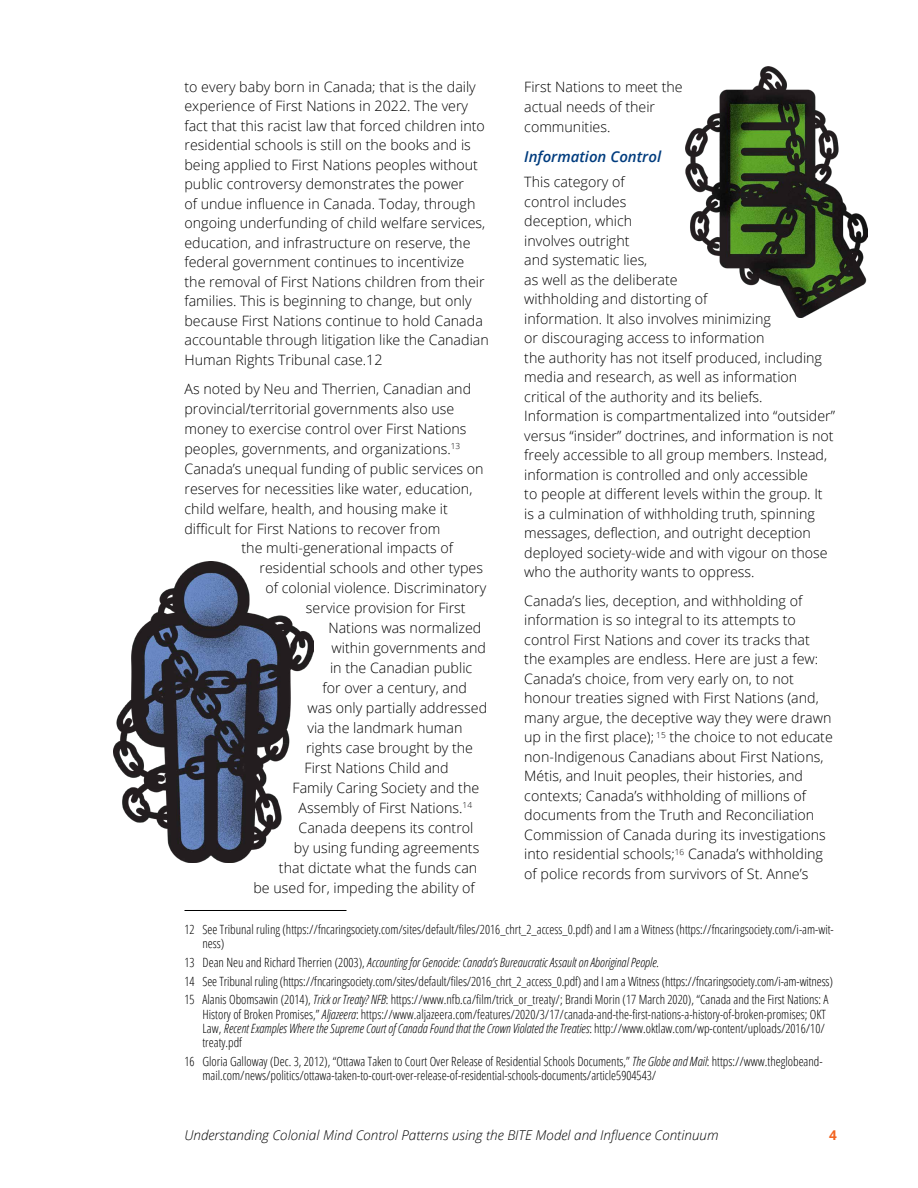
<style>
.page{position:relative;width:918px;height:1188px;background:#fff}
.page>*{position:absolute;margin:0;border:0;box-sizing:border-box;transform-origin:0 0}
.t1{font:italic 600 15px "Open Sans";color:#003c7e}
.t2{font:300 14.25px/19.5px "Open Sans";color:#000}
.t3{font:italic 300 13.5px "Open Sans";color:#000}
.t4{font:700 13.5px "Open Sans";color:#f26522}
.t5{font:300 condensed 12.75px/14.2px "Open Sans";color:#000}
.s1{font-style:italic}
</style>
<div class="page">
<hr style="left:184px;top:910px;width:162px;height:1px;background:#000">
<img style="left:113px;top:562px;width:201px;height:301px">
<img style="left:685px;top:67px;width:183px;height:250px">
<p class="t2" style="left:184px;top:77px;width:306px">to every baby born in Canada; that is the daily experience of First Nations in 2022. The very fact that this racist law that forced children into residential schools is still on the books and is being applied to First Nations peoples without public controversy demonstrates the power<br>of undue influence in Canada. Today, through ongoing underfunding of child welfare services, education, and infrastructure on reserve, the federal government continues to incentivize the removal of First Nations children from their families. This is beginning to change, but only because First Nations continue to hold Canada accountable through litigation like the Canadian Human Rights Tribunal case.12</p>
<p class="t2" style="left:184px;top:378px;width:288px">As noted by Neu and Therrien, Canadian and</p>
<p class="t2" style="left:184px;top:398px;width:271px">provincial/territorial governments also use</p>
<p class="t2" style="left:184px;top:418px;width:284px">money to exercise control over First Nations</p>
<p class="t2" style="left:184px;top:438px;width:277px">peoples, governments, and organizations.<sup>13</sup></p>
<p class="t2" style="left:185px;top:458px;width:301px">Canada’s unequal funding of public services on</p>
<p class="t2" style="left:185px;top:478px;width:289px">reserves for necessities like water, education,</p>
<p class="t2" style="left:185px;top:498px;width:265px">child welfare, health, and housing make it</p>
<p class="t2" style="left:185px;top:518px;width:257px">difficult for First Nations to recover from</p>
<p class="t2" style="left:242px;top:538px;width:213px">the multi-generational impacts of</p>
<p class="t2" style="left:260px;top:558px;width:225px">residential schools and other types</p>
<p class="t2" style="left:265px;top:578px;width:222px">of colonial violence. Discriminatory</p>
<p class="t2" style="left:306px;top:598px;width:161px">service provision for First</p>
<p class="t2" style="left:328px;top:618px;width:154px">Nations was normalized</p>
<p class="t2" style="left:332px;top:638px;width:156px">within governments and</p>
<p class="t2" style="left:330px;top:658px;width:144px">in the Canadian public</p>
<p class="t2" style="left:323px;top:678px;width:146px">for over a century, and</p>
<p class="t2" style="left:308px;top:698px;width:181px">was only partially addressed</p>
<p class="t2" style="left:308px;top:718px;width:157px">via the landmark human</p>
<p class="t2" style="left:306px;top:738px;width:169px">rights case brought by the</p>
<p class="t2" style="left:305px;top:758px;width:146px">First Nations Child and</p>
<p class="t2" style="left:293px;top:778px;width:188px">Family Caring Society and the</p>
<p class="t2" style="left:299px;top:798px;width:175px">Assembly of First Nations.<sup>14</sup></p>
<p class="t2" style="left:298px;top:817px;width:177px">Canada deepens its control</p>
<p class="t2" style="left:294px;top:837px;width:187px">by using funding agreements</p>
<p class="t2" style="left:279px;top:857px;width:200px">that dictate what the funds can</p>
<p class="t2" style="left:253px;top:877px;width:223px">be used for, impeding the ability of</p>
<p class="t5" style="left:203px;top:922px;width:633px;text-indent:-18px">12 See Tribunal ruling (https://fncaringsociety.com/sites/default/files/2016_chrt_2_access_0.pdf) and I am a Witness (https://fncaringsociety.com/i-am-wit&shy;ness)</p>
<p class="t5" style="left:185px;top:952px;width:650px;line-height:18.8px">13 Dean Neu and Richard Therrien (2003), <span class="s1">Accounting for Genocide: Canada’s Bureaucratic Assault on Aboriginal People.<br></span>14 See Tribunal ruling (https://fncaringsociety.com/sites/default/files/2016_chrt_2_access_0.pdf) and I am a Witness (https://fncaringsociety.com/i-am-witness)<br>15 Alanis Obomsawin (2014), <span class="s1">Trick or Treaty? NFB</span>: https://www.nfb.ca/film/trick_or_treaty/; Brandi Morin (17 March 2020), “Canada and the First Nations: A</p>
<p class="t5" style="left:203px;top:1006px;width:625px;text-align:justify">History of Broken Promises,” <span class="s1">Aljazeera</span>: https://www.aljazeera.com/features/2020/3/17/canada-and-the-first-nations-a-history-of-broken-promises; OKT Law, <span class="s1">Recent Examples Where the Supreme Court of Canada Found that the Crown Violated the Treaties</span>: http://www.oktlaw.com/wp-content/uploads/2016/10/ treaty.pdf</p>
<p class="t5" style="left:203px;top:1054px;width:622px;text-indent:-18px">16 Gloria Galloway (Dec. 3, 2012), “Ottawa Taken to Court Over Release of Residential Schools Documents,” <span class="s1">The Globe and Mail</span>: https://www.theglobeand&shy;mail.com/news/politics/ottawa-taken-to-court-over-release-of-residential-schools-documents/article5904543/</p>
<p class="t2" style="left:524px;top:76px;width:160px;line-height:20px">First Nations to meet the actual needs of their communities.</p>
<p class="t1" style="left:524px;top:146px;width:138px">Information Control</p>
<p class="t2" style="left:524px;top:172px;width:312px">This category of<br>control includes<br>deception, which<br>involves outright<br>and systematic lies,<br>as well as the deliberate<br>withholding and distorting of<br>information. It also involves minimizing<br>or discouraging access to information<br>the authority has not itself produced, including media and research, as well as information critical of the authority and its beliefs.<br>Information is compartmentalized into “outsider” versus “insider” doctrines, and information is not freely accessible to all group members. Instead, information is controlled and only accessible<br>to people at different levels within the group. It is a culmination of withholding truth, spinning messages, deflection, and outright deception deployed society-wide and with vigour on those who the authority wants to oppress.</p>
<p class="t2" style="left:524px;top:590px;width:310px">Canada’s lies, deception, and withholding of information is so integral to its attempts to control First Nations and cover its tracks that the examples are endless. Here are just a few:<br>Canada’s choice, from very early on, to not honour treaties signed with First Nations (and, many argue, the deceptive way they were drawn up in the first place); <sup>15</sup> the choice to not educate non-Indigenous Canadians about First Nations, Métis, and Inuit peoples, their histories, and contexts; Canada’s withholding of millions of documents from the Truth and Reconciliation Commission of Canada during its investigations into residential schools;<sup>16</sup> Canada’s withholding of police records from survivors of St. Anne’s</p>
<p class="t3" style="left:184px;top:1126px;width:536px">Understanding Colonial Mind Control Patterns using the BITE Model and Influence Continuum</p>
<p class="t4" style="left:829px;top:1125px;width:9px">4</p>
</div>
